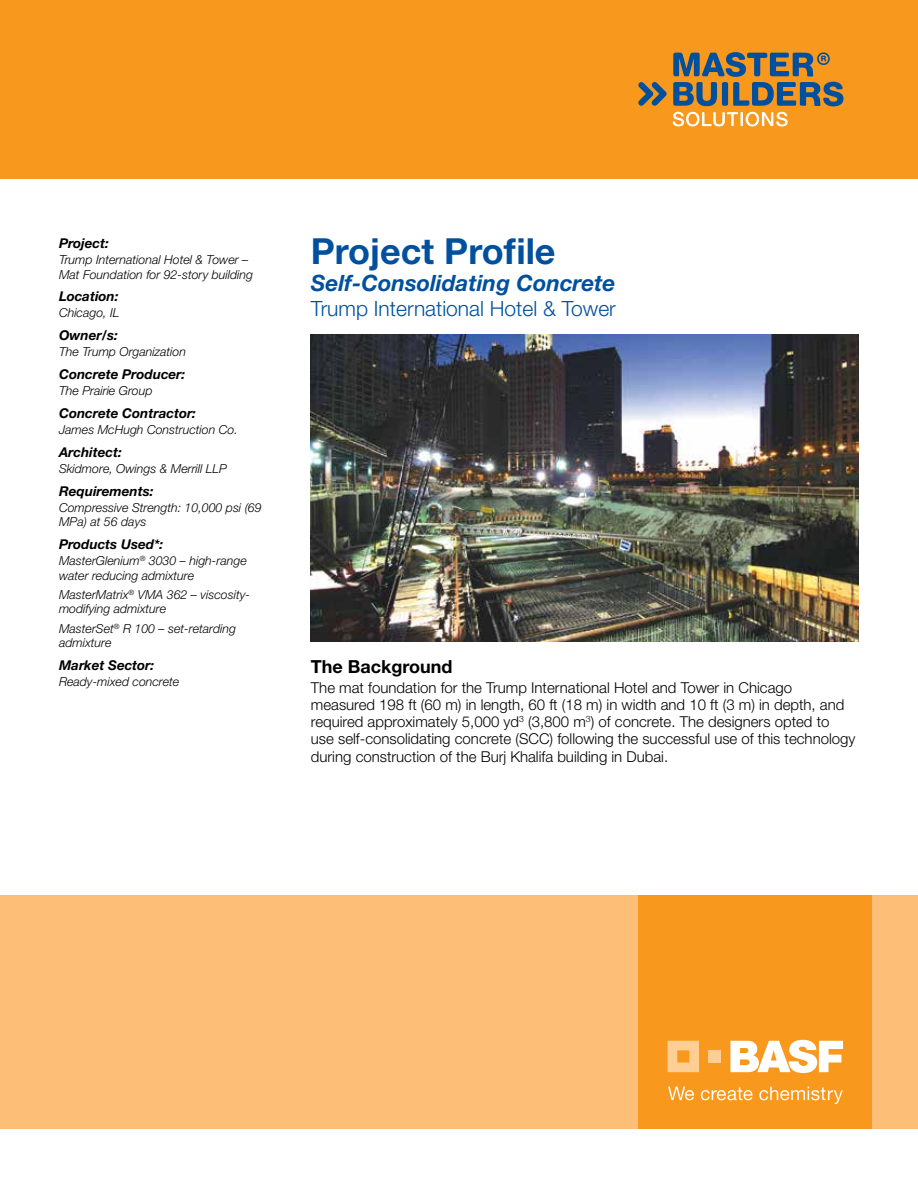
<style>
.page{position:relative;width:918px;height:1188px;background:#fff}
.page>*{position:absolute;margin:0;border:0;box-sizing:border-box;transform-origin:0 0}
.Main_Title{font:700 36px "Helvetica Neue LT Std";color:#00509e}
.t1{font:italic 700 22.5px "Helvetica Neue LT Std";color:#00509e}
.Subtitle{font:300 21px "Helvetica Neue LT Std";color:#00509e}
.Section_Header{font:700 18px "Helvetica Neue LT Std";color:#000}
.Text{font:300 15px/17.2px "Helvetica Neue LT Std";color:#000}
.Left_Column_Subhead{font:italic 700 13.5px "Helvetica Neue LT Std";color:#000}
.Left_Column_Body_Ita{font:italic 300 12.3px/14.2px "Helvetica Neue LT Std";color:#000}
</style>
<div class="page">
<div style="left:0;top:895px;width:918px;height:233px;background:#fdbf77"></div>
<div style="left:638px;top:895px;width:234px;height:233px;background:#f8991d"></div>
<svg style="left:730px;top:1040px;width:113px;height:33px"></svg>
<svg style="left:668px;top:1041px;width:31px;height:31px"></svg>
<div style="left:709px;top:1050px;width:12px;height:13px;background:#fece95"></div>
<svg style="left:668px;top:1087px;width:26px;height:13px"></svg>
<svg style="left:701px;top:1087px;width:52px;height:13px"></svg>
<svg style="left:759px;top:1087px;width:84px;height:17px"></svg>
<div style="left:0;top:0;width:918px;height:179px;background:#f8991d"></div>
<svg style="left:638px;top:82px;width:29px;height:24px"></svg>
<svg style="left:673px;top:52px;width:171px;height:74px"></svg>
<img style="left:311px;top:335px;width:547px;height:307px">
<p class="Left_Column_Subhead" style="left:59px;top:235px;width:51px">Project:</p>
<p class="Left_Column_Body_Ita" style="left:59px;top:253px;width:196px">Trump International Hotel &amp; Tower –<br>Mat Foundation for 92-story building</p>
<p class="Left_Column_Subhead" style="left:59px;top:288px;width:61px">Location:</p>
<p class="Left_Column_Body_Ita" style="left:59px;top:306px;width:62px">Chicago, IL</p>
<p class="Left_Column_Subhead" style="left:59px;top:327px;width:60px">Owner/s:</p>
<p class="Left_Column_Body_Ita" style="left:59px;top:345px;width:129px">The Trump Organization</p>
<p class="Left_Column_Subhead" style="left:59px;top:366px;width:128px">Concrete Producer:</p>
<p class="Left_Column_Body_Ita" style="left:59px;top:384px;width:95px">The Prairie Group</p>
<p class="Left_Column_Subhead" style="left:59px;top:405px;width:139px">Concrete Contractor:</p>
<p class="Left_Column_Body_Ita" style="left:59px;top:423px;width:180px">James McHugh Construction Co.</p>
<p class="Left_Column_Subhead" style="left:59px;top:444px;width:64px">Architect:</p>
<p class="Left_Column_Body_Ita" style="left:59px;top:462px;width:170px">Skidmore, Owings &amp; Merrill LLP</p>
<p class="Left_Column_Subhead" style="left:59px;top:483px;width:96px">Requirements:</p>
<p class="Left_Column_Body_Ita" style="left:59px;top:501px;width:204px">Compressive Strength: 10,000 psi (69<br>MPa) at 56 days</p>
<p class="Left_Column_Subhead" style="left:59px;top:536px;width:106px">Products Used*:</p>
<p class="Left_Column_Body_Ita" style="left:59px;top:554px;width:189px">MasterGlenium<sup>®</sup> 3030 – high-range water reducing admixture</p>
<p class="Left_Column_Body_Ita" style="left:59px;top:588px;width:192px">MasterMatrix<sup>®</sup> VMA 362 – viscosity&shy;modifying admixture</p>
<p class="Left_Column_Body_Ita" style="left:59px;top:621px;width:179px">MasterSet<sup>®</sup> R 100 – set-retarding admixture</p>
<p class="Left_Column_Subhead" style="left:59px;top:657px;width:97px">Market Sector:</p>
<p class="Left_Column_Body_Ita" style="left:59px;top:675px;width:122px">Ready-mixed concrete</p>
<p class="Main_Title" style="left:311px;top:229px;width:246px">Project Profile</p>
<p class="t1" style="left:311px;top:269px;width:306px">Self-Consolidating Concrete</p>
<p class="Subtitle" style="left:311px;top:295px;width:306px">Trump International Hotel &amp; Tower</p>
<p class="Section_Header" style="left:311px;top:656px;width:143px">The Background</p>
<p class="Text" style="left:311px;top:678px;width:546px">The mat foundation for the Trump International Hotel and Tower in Chicago measured 198 ft (60 m) in length, 60 ft (18 m) in width and 10 ft (3 m) in depth, and required approximately 5,000 yd<sup>3</sup> (3,800 m<sup>3</sup>) of concrete. The designers opted to use self-consolidating concrete (SCC) following the successful use of this technology during construction of the Burj Khalifa building in Dubai.</p>
</div>
